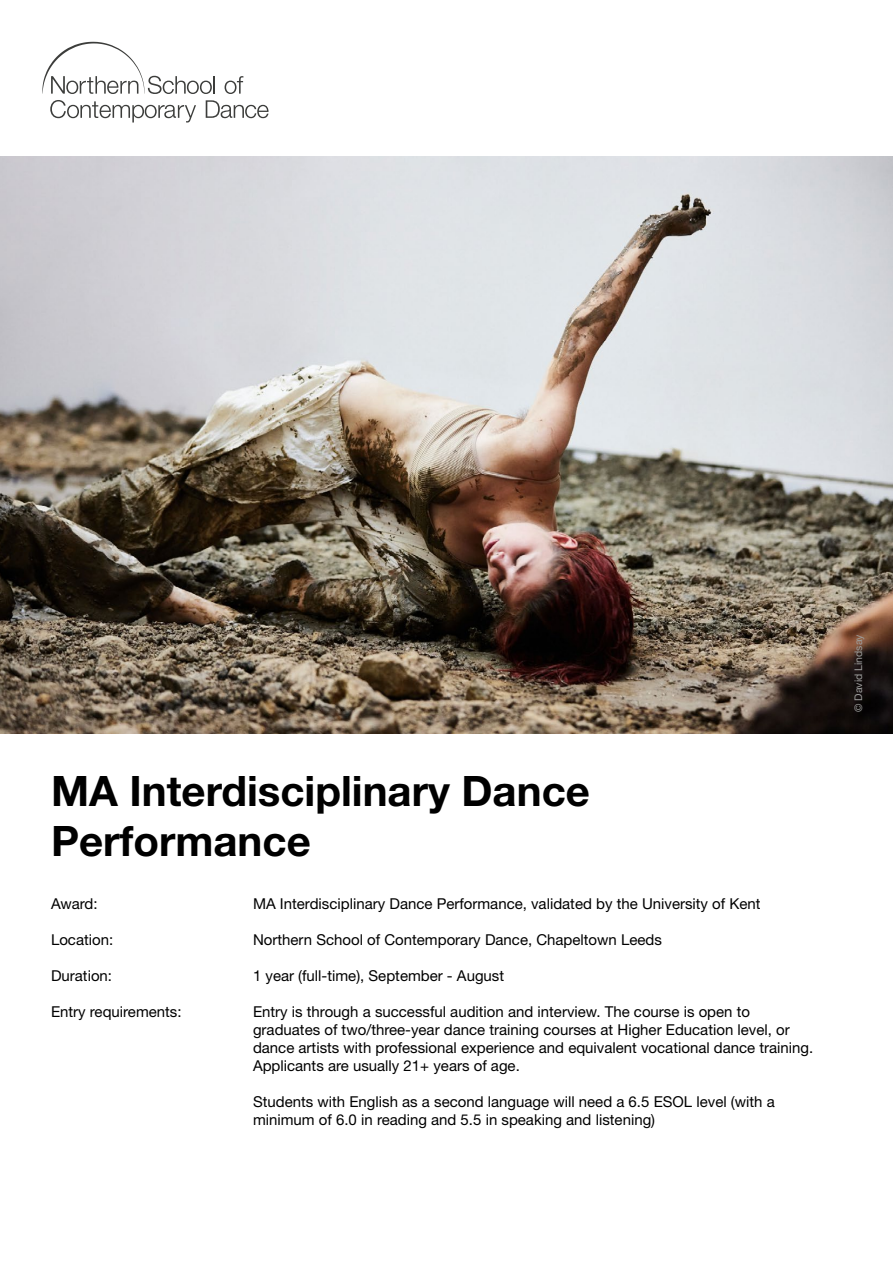
<style>
.page{position:relative;width:893px;height:1263px;background:#fff}
.page>*{position:absolute;margin:0;border:0;box-sizing:border-box;transform-origin:0 0}
.t1{font:700 42px/50.4px "Helvetica Neue LT Std";color:#000}
.t2{font:15px/18px "Helvetica Neue LT Std";color:#000}
.t3{font:10.5px "Helvetica Neue LT Std";color:#9d9d9c}
</style>
<div class="page">
<img style="left:0;top:157px;width:893px;height:576px">
<svg style="left:42px;top:42px;width:173px;height:52px"></svg>
<svg style="left:225px;top:76px;width:18px;height:18px"></svg>
<svg style="left:50px;top:100px;width:146px;height:22px"></svg>
<svg style="left:206px;top:100px;width:63px;height:18px"></svg>
<h1 class="t1" style="left:51px;top:764px;width:540px">MA Interdisciplinary Dance<br>Performance</h1>
<p class="t2" style="left:51px;top:895px;width:48px">Award:</p>
<p class="t2" style="left:51px;top:931px;width:64px">Location:</p>
<p class="t2" style="left:51px;top:967px;width:63px">Duration:</p>
<p class="t2" style="left:51px;top:1003px;width:132px">Entry requirements:</p>
<p class="t2" style="left:253px;top:895px;width:509px">MA Interdisciplinary Dance Performance, validated by the University of Kent</p>
<p class="t2" style="left:253px;top:931px;width:410px">Northern School of Contemporary Dance, Chapeltown Leeds</p>
<p class="t2" style="left:253px;top:967px;width:253px">1 year (full-time), September - August</p>
<p class="t2" style="left:253px;top:1003px;width:562px">Entry is through a successful audition and interview. The course is open to graduates of two/three-year dance training courses at Higher Education level, or dance artists with professional experience and equivalent vocational dance training.<br>Applicants are usually 21+ years of age.</p>
<p class="t2" style="left:253px;top:1093px;width:523px">Students with English as a second language will need a 6.5 ESOL level (with a minimum of 6.0 in reading and 5.5 in speaking and listening)</p>
<p class="t3" style="left:852px;top:712px;width:79px;rotate:-90deg">© David Lindsay</p>
</div>
